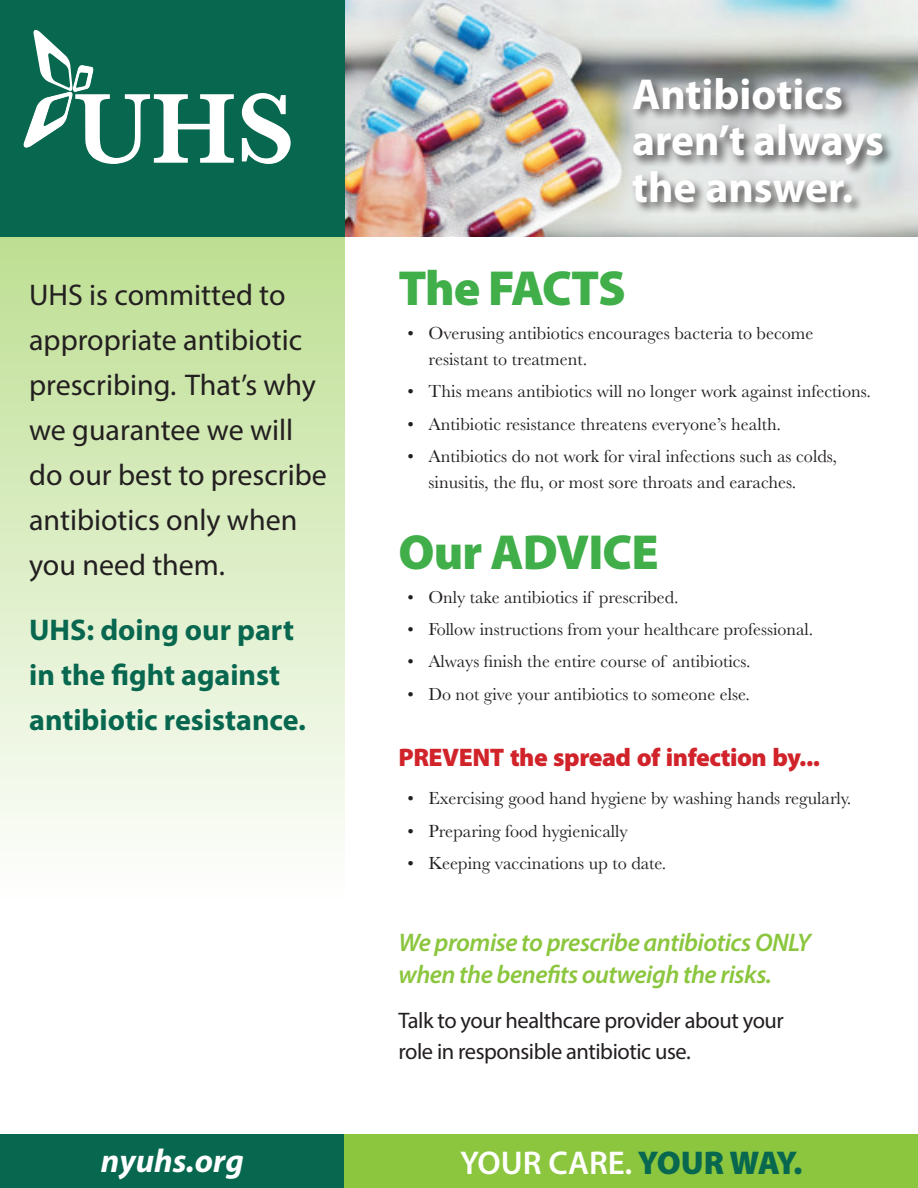
<style>
.page{position:relative;width:918px;height:1188px;background:#fff}
.page>*{position:absolute;margin:0;border:0;box-sizing:border-box;transform-origin:0 0}
.t1{font:900 49.5px "Myriad Pro";letter-spacing:-.02em;color:#40ae49}
.t2{font:700 43.5px/46.5px "Myriad Pro";color:#fff}
.t3{font:600 33px "Myriad Pro";color:#fff}
.t4{font:italic 700 33px "Myriad";color:#fff}
.t5{font:30px/45px "Myriad Pro";color:#231f20}
.t6{font:700 30px/45px "Myriad Pro";color:#08674f}
.t7{font:italic 600 25.5px/31.5px "Myriad Pro";letter-spacing:-.02em;color:#8bc63e}
.t8{font:900 25.5px "Myriad Pro";letter-spacing:-.02em;color:#d1232a}
.t9{font:22.5px/31.5px "Myriad Pro";letter-spacing:-.02em;color:#231f20}
.t10{font:18.15px/25.8px "Baskerville";color:#231f20}
.t11{font:18px "Baskerville";color:#231f20}
.s1{font-weight:900;color:#08674f}
</style>
<div class="page">
<div style="left:0;top:222px;width:345px;height:677px;background:linear-gradient(to bottom,#b9dc8f,#fffffe)"></div>
<img style="left:345px;top:0;width:573px;height:236px">
<div style="left:630px;top:75px;width:265px;height:140px;background:#231f20;opacity:.75"></div>
<div style="left:0;top:0;width:345px;height:236px;background:#08674f"></div>
<div style="left:0;top:1134px;width:345px;height:54px;background:#08674f"></div>
<div style="left:345px;top:1134px;width:573px;height:54px;background:#8bc63e"></div>
<svg style="left:23px;top:30px;width:211px;height:134px"></svg>
<svg style="left:242px;top:93px;width:49px;height:71px"></svg>
<h3 class="t5" style="left:29px;top:272px;width:299px">UHS is committed to appropriate antibiotic prescribing. That’s why we guarantee we will do our best to prescribe antibiotics only when you need them.</h3>
<h3 class="t6" style="left:29px;top:607px;width:278px">UHS: doing our part in the fight against antibiotic resistance.</h3>
<h2 class="t2" style="left:632px;top:70px;width:253px">Antibiotics aren’t always the answer.</h2>
<h1 class="t1" style="left:399px;top:261px;width:229px">The FACTS</h1>
<p class="t10" style="left:429px;top:321px;width:386px;text-indent:-21px">• Overusing antibiotics encourages bacteria to become resistant to treatment.</p>
<p class="t10" style="left:407px;top:379px;width:465px">• This means antibiotics will no longer work against infections.</p>
<p class="t10" style="left:407px;top:411px;width:375px">• Antibiotic resistance threatens everyone’s health.</p>
<p class="t10" style="left:429px;top:444px;width:410px;text-indent:-21px">• Antibiotics do not work for viral infections such as colds, sinusitis, the flu, or most sore throats and earaches.</p>
<h1 class="t1" style="left:399px;top:525px;width:262px">Our ADVICE</h1>
<p class="t11" style="left:407px;top:586px;width:273px">• Only take antibiotics if prescribed.</p>
<p class="t11" style="left:407px;top:618px;width:407px">• Follow instructions from your healthcare professional.</p>
<p class="t11" style="left:407px;top:650px;width:345px">• Always finish the entire course of antibiotics.</p>
<p class="t11" style="left:407px;top:682px;width:344px">• Do not give your antibiotics to someone else.</p>
<h3 class="t8" style="left:399px;top:743px;width:423px">PREVENT the spread of infection by...</h3>
<p class="t10" style="left:407px;top:786px;width:445px">• Exercising good hand hygiene by washing hands regularly.</p>
<p class="t10" style="left:407px;top:818px;width:222px">• Preparing food hygienically</p>
<p class="t10" style="left:407px;top:851px;width:261px">• Keeping vaccinations up to date.</p>
<h3 class="t7" style="left:399px;top:926px;width:414px">We promise to prescribe antibiotics ONLY when the benefits outweigh the risks.</h3>
<p class="t9" style="left:399px;top:1004px;width:387px">Talk to your healthcare provider about your role in responsible antibiotic use.</p>
<h3 class="t4" style="left:101px;top:1144px;width:144px">nyuhs.org</h3>
<h3 class="t3" style="left:460px;top:1141px;width:344px">YOUR CARE. <span class="s1">YOUR WAY.</span></h3>
</div>
